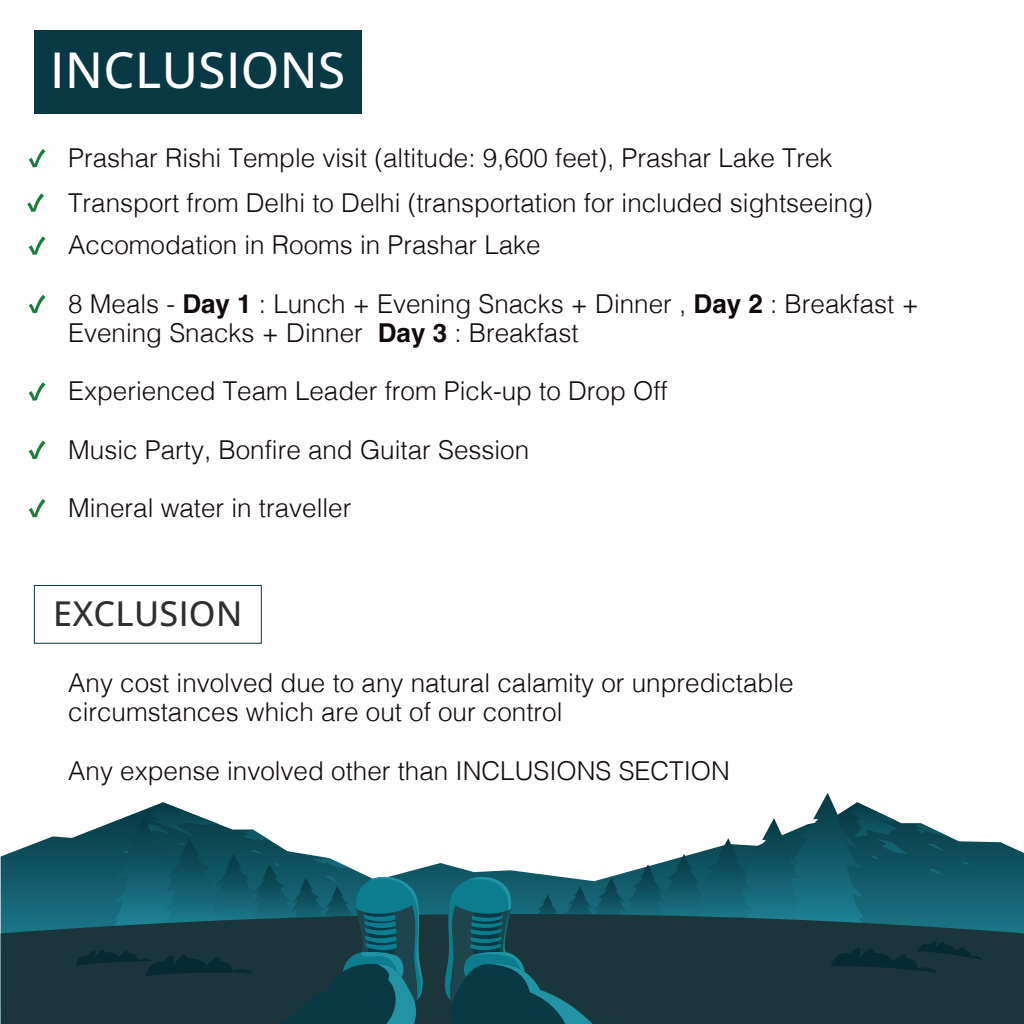
<style>
.page{position:relative;width:1024px;height:1024px;background:#fff}
.page>*{position:absolute;margin:0;border:0;box-sizing:border-box;transform-origin:0 0}
.t1{font:500 49.3px "Open Sans";letter-spacing:.01em;color:#fff}
.t2{font:500 34.2px "Open Sans";letter-spacing:.01em;color:#302f2f}
.t3{font:300 26px/29.2px "Helvetica";color:#12090a}
.s1{font-weight:700}
</style>
<div class="page">
<div style="left:34px;top:30px;width:327px;height:83px;background:#083944"></div>
<div style="left:34px;top:585px;width:228px;height:59px;border:1px solid #083944"></div>
<svg style="left:1px;top:836px;width:75px;height:71px"></svg>
<svg style="left:426px;top:841px;width:598px;height:66px"></svg>
<svg style="left:1px;top:907px;width:1023px;height:117px;fill:#1a363b"></svg>
<svg style="left:443px;top:793px;width:540px;height:231px"></svg>
<svg style="left:76px;top:802px;width:350px;height:222px"></svg>
<svg style="left:29px;top:149px;width:17px;height:18px"></svg>
<svg style="left:29px;top:236px;width:17px;height:19px"></svg>
<svg style="left:29px;top:295px;width:17px;height:18px"></svg>
<svg style="left:29px;top:382px;width:17px;height:19px"></svg>
<svg style="left:29px;top:441px;width:17px;height:18px"></svg>
<svg style="left:29px;top:499px;width:17px;height:18px"></svg>
<svg style="left:27px;top:193px;width:17px;height:19px"></svg>
<h1 class="t1" style="left:50px;top:36px;width:297px">INCLUSIONS</h1>
<p class="t3" style="left:68px;top:141px;width:766px">Prashar Rishi Temple visit (altitude: 9,600 feet), Prashar Lake Trek</p>
<p class="t3" style="left:68px;top:186px;width:806px">Transport from Delhi to Delhi (transportation for included sightseeing)</p>
<p class="t3" style="left:68px;top:229px;width:474px">Accomodation in Rooms in Prashar Lake</p>
<p class="t3" style="left:68px;top:287px;width:852px">8 Meals - <span class="s1">Day 1</span> : Lunch + Evening Snacks + Dinner , <span class="s1">Day 2</span> : Breakfast +<br>Evening Snacks + Dinner <span class="s1">Day 3</span> : Breakfast</p>
<p class="t3" style="left:68px;top:375px;width:601px">Experienced Team Leader from Pick-up to Drop Off</p>
<p class="t3" style="left:68px;top:433px;width:462px">Music Party, Bonfire and Guitar Session</p>
<p class="t3" style="left:68px;top:491px;width:285px">Mineral water in traveller</p>
<h2 class="t2" style="left:53px;top:590px;width:190px">EXCLUSION</h2>
<p class="t3" style="left:68px;top:666px;width:727px">Any cost involved due to any natural calamity or unpredictable circumstances which are out of our control</p>
<p class="t3" style="left:68px;top:754px;width:663px">Any expense involved other than INCLUSIONS SECTION</p>
</div>
